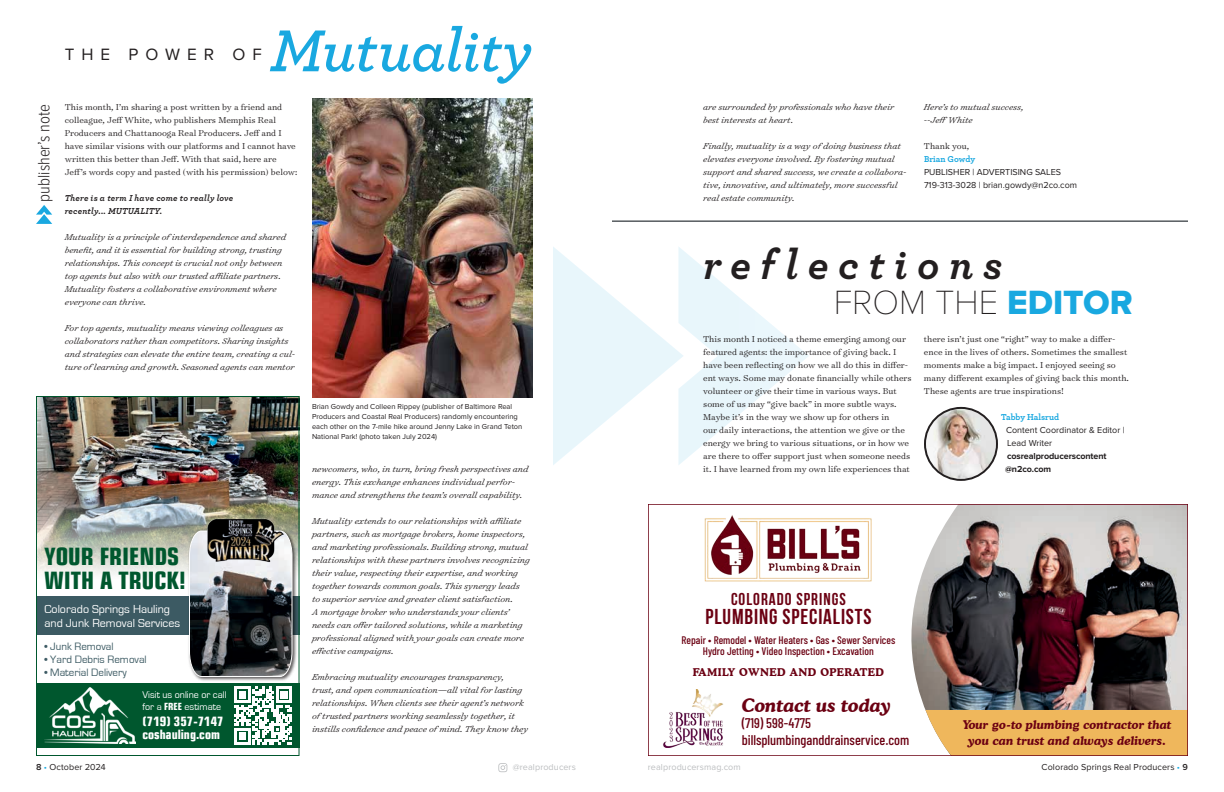
<style>
.page{position:relative;width:1224px;height:792px;background:#fff}
.page>*{position:absolute;margin:0;border:0;box-sizing:border-box;transform-origin:0 0}
.t1{font:italic 600 62px "Archer Pro";letter-spacing:-.02em;color:#19a8e0}
.t2{font:italic 700 42.9px "Archer Pro";letter-spacing:.22em;color:#231f20}
.t3{font:100 34.9px "Proxima Nova T";color:#231f20}
.t4{font:700 condensed 24.1px/24px "Eurostile LT";color:#00572e}
.t5{font:700 21.5px "Bebas Neue";letter-spacing:.04em;color:#6b0012}
.t6{font:italic 700 18.4px "Cooper BT";color:#6b0012}
.t7{font:700 17.1px "Bebas Neue";letter-spacing:.06em;color:#6b0012}
.t8{font:300 17px "Proxima Nova Cond";color:#231f20}
.t9{font:17px "Proxima Nova";letter-spacing:.41em;color:#231f20}
.t10{font:500 14px/16.8px "Barlow Condensed";color:#6b0012}
.t11{font:700 condensed 13px/13px "Eurostile LT";color:#fff}
.t12{font:italic 700 12px/15.2px "Cooper BT";color:#6b0012;text-align:center}
.t13{font:12px/14.4px "Eurostile";color:#fff}
.t14{font:11px "Eurostile";color:#3c5a63}
.t15{font:500 10.9px/11.1px "Barlow Condensed";color:#6b0012;text-align:center}
.t16{font:700 10.6px "Cooper BT";letter-spacing:.04em;color:#6b0012}
.t17{font:10px/12px "Eurostile";color:#fff}
.t18{font:italic 300 9.8px/13px "Surveyor Text";color:#231f20}
.t19{font:300 9.8px/13px "Surveyor Text";color:#231f20}
.t20{font:9px/13px "Proxima Nova";color:#231f20}
.t21{font:italic 700 9px/13px "Archer Pro";letter-spacing:.02em;color:#231f20}
.t22{font:9px "Proxima Nova";letter-spacing:.01em;color:#bcbec0}
.t23{font:700 9px/13px "Proxima Nova";letter-spacing:-.01em;color:#231f20}
.t24{font:700 9px "Archer Pro";color:#19a8e0}
.t25{font:7.5px/10px "Proxima Nova";color:#231f20}
.s1{font-family:"Eurostile LT";font-weight:700;font-stretch:condensed}
.s2{font-family:"Proxima Nova Extrabld";font-weight:400;color:#19a8e0}
.s3{font-weight:600}
.s4{color:#19a8e0}
</style>
<div class="page">
<svg style="left:498px;top:763px;width:9px;height:9px"></svg>
<img style="left:648px;top:504px;width:540px;height:252px">
<svg style="left:553px;top:247px;width:256px;height:218px"></svg>
<svg style="left:925px;top:408px;width:72px;height:72px"></svg>
<img style="left:926px;top:409px;width:70px;height:70px;border-radius:35px">
<div style="left:924px;top:407px;width:74px;height:74px;border:2px solid #231f20;border-radius:50%"></div>
<svg style="left:36px;top:205px;width:16px;height:19px"></svg>
<img style="left:312px;top:99px;width:221px;height:299px">
<hr style="left:612px;top:221px;width:576px;height:1px;background:#00080f">
<img style="left:36px;top:396px;width:264px;height:360px">
<img style="left:44px;top:688px;width:92px;height:55px">
<img style="left:186px;top:528px;width:112px;height:155px">
<svg style="left:189px;top:530px;width:104px;height:148px;background:#616366"></svg>
<img style="left:207px;top:514px;width:76px;height:51px">
<h3 class="t9" style="left:65px;top:44px;width:198px">THE POWER OF</h3>
<h1 class="t1" style="left:270px;top:4px;width:264px">Mutuality</h1>
<h3 class="t8" style="left:36px;top:202px;width:99px;rotate:-90deg">publisher’s note</h3>
<p class="t19" style="left:65px;top:100px;width:234px">This month, I’m sharing a post written by a friend and colleague, Jeff White, who publishers Memphis Real Producers and Chattanooga Real Producers. Jeff and I have similar visions with our platforms and I cannot have written this better than Jeff. With that said, here are Jeff’s words copy and pasted (with his permission) below:</p>
<p class="t21" style="left:65px;top:190px;width:170px">There is a term I have come to really love recently... MUTUALITY.</p>
<p class="t18" style="left:65px;top:230px;width:223px">Mutuality is a principle of interdependence and shared benefit, and it is essential for building strong, trusting relationships. This concept is crucial not only between top agents but also with our trusted affiliate partners.<br>Mutuality fosters a collaborative environment where everyone can thrive.</p>
<p class="t18" style="left:65px;top:321px;width:232px">For top agents, mutuality means viewing colleagues as collaborators rather than competitors. Sharing insights and strategies can elevate the entire team, creating a cul&shy;ture of learning and growth. Seasoned agents can mentor</p>
<h3 class="t4" style="left:44px;top:544px;width:143px">YOUR FRIENDS<br>WITH A TRUCK!</h3>
<p class="t13" style="left:44px;top:602px;width:137px">Colorado Springs Hauling and Junk Removal Services</p>
<p class="t14" style="left:44px;top:640px;width:71px">• Junk Removal</p>
<p class="t14" style="left:44px;top:653px;width:104px">• Yard Debris Removal</p>
<p class="t14" style="left:44px;top:667px;width:84px">• Material Delivery</p>
<p class="t17" style="left:143px;top:689px;width:86px">Visit us online or call for a <span class="s1">FREE</span> estimate</p>
<h3 class="t11" style="left:143px;top:715px;width:83px">(719) 357-7147 coshauling.com</h3>
<p class="t25" style="left:312px;top:402px;width:212px">Brian Gowdy and Colleen Rippey (publisher of Baltimore Real Producers and Coastal Real Producers) randomly encountering each other on the 7-mile hike around Jenny Lake in Grand Teton National Park! (photo taken July 2024)</p>
<p class="t18" style="left:312px;top:462px;width:218px">newcomers, who, in turn, bring fresh perspectives and energy. This exchange enhances individual perfor&shy;mance and strengthens the team’s overall capability.</p>
<p class="t18" style="left:312px;top:514px;width:220px">Mutuality extends to our relationships with affiliate partners, such as mortgage brokers, home inspectors, and marketing professionals. Building strong, mutual relationships with these partners involves recognizing their value, respecting their expertise, and working together towards common goals. This synergy leads to superior service and greater client satisfaction.<br>A mortgage broker who understands your clients’ needs can offer tailored solutions, while a marketing professional aligned with your goals can create more effective campaigns.</p>
<p class="t18" style="left:312px;top:670px;width:218px">Embracing mutuality encourages transparency,<br>trust, and open communication—all vital for lasting relationships. When clients see their agent’s network of trusted partners working seamlessly together, it instills confidence and peace of mind. They know they</p>
<p class="t18" style="left:703px;top:100px;width:192px">are surrounded by professionals who have their best interests at heart.</p>
<p class="t18" style="left:703px;top:139px;width:205px">Finally, mutuality is a way of doing business that elevates everyone involved. By fostering mutual support and shared success, we create a collabora&shy;tive, innovative, and ultimately, more successful real estate community.</p>
<p class="t18" style="left:924px;top:100px;width:101px">Here’s to mutual success, --Jeff White</p>
<p class="t19" style="left:924px;top:139px;width:47px">Thank you,</p>
<p class="t24" style="left:924px;top:152px;width:53px">Brian Gowdy</p>
<p class="t20" style="left:924px;top:165px;width:155px">PUBLISHER | ADVERTISING SALES<br>719-313-3028 | brian.gowdy@n2co.com</p>
<h2 class="t2" style="left:703px;top:231px;width:301px">reflections</h2>
<h3 class="t3" style="left:834px;top:283px;width:301px">FROM THE <span class="s2">EDITOR</span></h3>
<p class="t19" style="left:703px;top:332px;width:210px">This month I noticed a theme emerging among our featured agents: the importance of giving back. I have been reflecting on how we all do this in differ&shy;ent ways. Some may donate financially while others volunteer or give their time in various ways. But some of us may “give back” in more subtle ways.<br>Maybe it’s in the way we show up for others in<br>our daily interactions, the attention we give or the energy we bring to various situations, or in how we are there to offer support just when someone needs it. I have learned from my own life experiences that</p>
<p class="t19" style="left:924px;top:332px;width:206px">there isn’t just one “right” way to make a differ&shy;ence in the lives of others. Sometimes the smallest moments make a big impact. I enjoyed seeing so many different examples of giving back this month.<br>These agents are true inspirations!</p>
<p class="t24" style="left:1001px;top:410px;width:60px">Tabby Halsrud</p>
<p class="t20" style="left:1006px;top:423px;width:120px">Content Coordinator &amp; Editor |<br>Lead Writer</p>
<p class="t23" style="left:1005px;top:450px;width:103px">cosrealproducerscontent @n2co.com</p>
<h3 class="t7" style="left:731px;top:589px;width:116px">COLORADO SPRINGS</h3>
<h3 class="t5" style="left:705px;top:605px;width:167px">PLUMBING SPECIALISTS</h3>
<p class="t15" style="left:682px;top:635px;width:215px">Repair • Remodel • Water Heaters • Gas • Sewer Services<br>Hydro Jetting • Video Inspection • Excavation</p>
<p class="t16" style="left:693px;top:666px;width:193px">FAMILY OWNED AND OPERATED</p>
<h3 class="t6" style="left:742px;top:694px;width:151px">Contact us today</h3>
<h3 class="t10" style="left:742px;top:715px;width:169px">(719) 598-4775 billsplumbinganddrainservice.com</h3>
<p class="t12" style="left:963px;top:717px;width:210px">Your go-to plumbing contractor that you can trust and always delivers.</p>
<p class="t20" style="left:36px;top:761px;width:71px"><span class="s3">8</span> <span class="s4">•</span> October 2024</p>
<p class="t22" style="left:513px;top:762px;width:65px">@realproducers</p>
<p class="t22" style="left:648px;top:762px;width:94px">realproducersmag.com</p>
<p class="t20" style="left:1041px;top:761px;width:148px">Colorado Springs Real Producers <span class="s4">•</span> <span class="s3">9</span></p>
</div>
